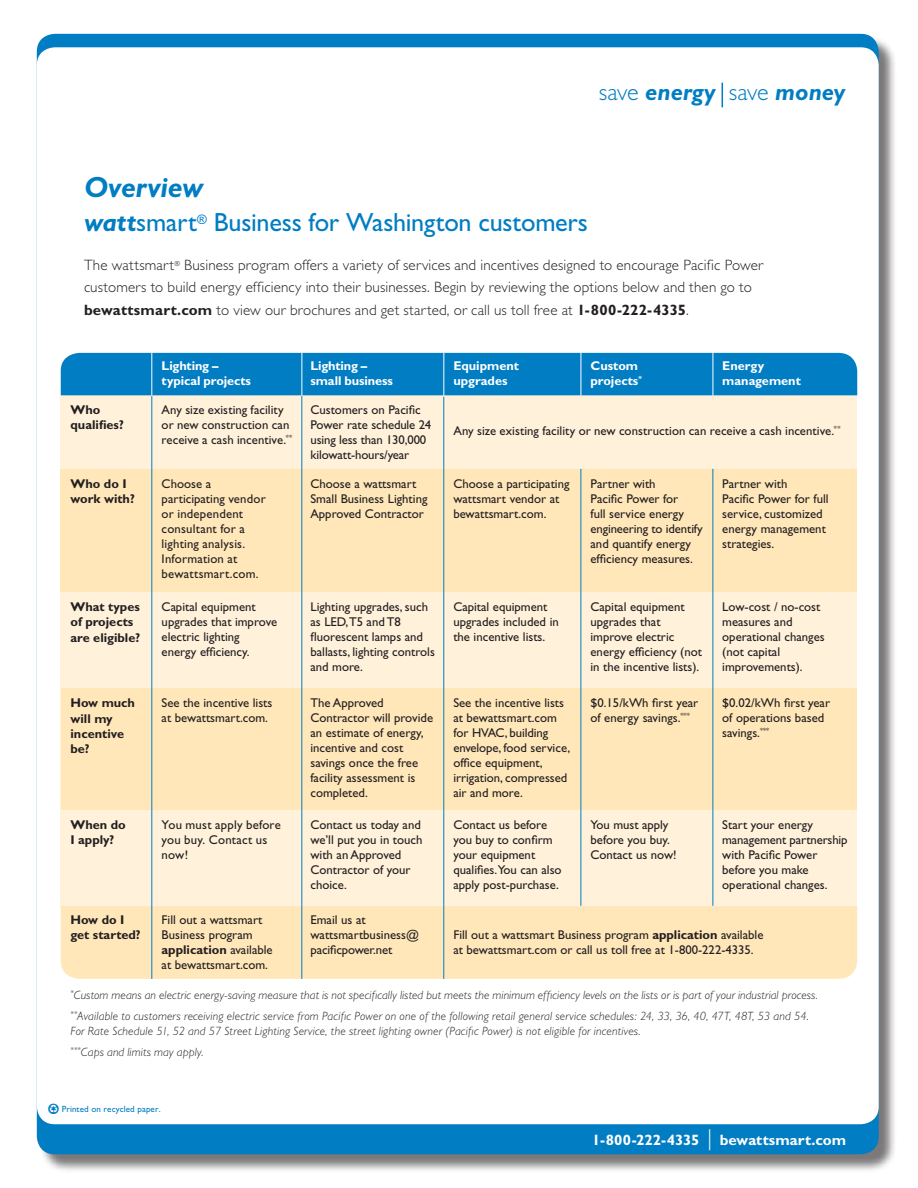
<style>
.page{position:relative;width:918px;height:1188px;background:#fff}
.page>*{position:absolute;margin:0;border:0;box-sizing:border-box;transform-origin:0 0}
.t1{font:italic 700 29.25px "Gill Sans";letter-spacing:-.01em;color:#007dc3}
.t2{font:26.25px "Gill Sans";letter-spacing:-.01em;color:#007dc3}
.t3{font:italic 700 24.15px "Gill Sans";color:#007dc3}
.t4{font:300 15px/22.5px "Gill Sans";letter-spacing:.01em;color:#231f20}
.t5{font:700 15px "Gill Sans";color:#fff}
.t6{font:12.75px/15px "Gill Sans";color:#231f20}
.t7{font:700 12.75px/15.3px "Gill Sans";color:#231f20}
.t8{font:700 12.75px/15.3px "Gill Sans";color:#fff}
.t9{font:italic 300 12px/21.1px "Gill Sans";letter-spacing:.015em;color:#231f20}
.t10{font:9px "Gill Sans";letter-spacing:.01em;color:#007dc3}
.s1{font-weight:300;font-style:normal}
.s2{font-weight:700;font-style:italic}
.s3{font-weight:700}
.s4{font-family:"Recycle";font-size:10.5px}
.s5{font-weight:300;font-size:21px}
</style>
<div class="page">
<div style="left:39px;top:36px;width:859px;height:1137px;background:#231f20;opacity:.6"></div>
<div style="left:37px;top:34px;width:842px;height:1120px;background:#007dc3;border-radius:18px"></div>
<div style="left:37px;top:47px;width:842px;height:1077px;background:#fff;border-radius:18px"></div>
<div style="left:61px;top:396px;width:796px;height:512px;background:#fff1da"></div>
<div style="left:61px;top:906px;width:796px;height:73px;background:#ffe7ba"></div>
<div style="left:61px;top:469px;width:796px;height:122px;background:#ffe7ba"></div>
<div style="left:61px;top:688px;width:796px;height:122px;background:#ffe7ba"></div>
<svg style="left:722px;top:83px;width:1px;height:24px"></svg>
<hr style="left:151px;top:396px;width:1px;height:583px;background:#007dc3">
<hr style="left:301px;top:396px;width:1px;height:583px;background:#007dc3">
<hr style="left:443px;top:397px;width:1px;height:582px;background:#007dc3">
<hr style="left:580px;top:469px;width:1px;height:437px;background:#007dc3">
<hr style="left:712px;top:469px;width:1px;height:437px;background:#007dc3">
<div style="left:61px;top:353px;width:796px;height:42px;background:#007dc3"></div>
<hr style="left:151px;top:352px;width:1px;height:44px;background:#fff">
<hr style="left:302px;top:352px;width:1px;height:44px;background:#fff">
<hr style="left:443px;top:352px;width:1px;height:44px;background:#fff">
<hr style="left:581px;top:352px;width:1px;height:44px;background:#fff">
<hr style="left:713px;top:352px;width:1px;height:44px;background:#fff">
<h3 class="t3" style="left:599px;top:77px;width:248px"><span class="s1">save</span> energy <span class="s1">save</span> money</h3>
<h1 class="t1" style="left:84px;top:171px;width:121px">Overview</h1>
<h2 class="t2" style="left:84px;top:207px;width:506px"><span class="s2">watt</span>smart<sup>®</sup> Business for Washington customers</h2>
<p class="t4" style="left:84px;top:254px;width:681px">The wattsmart<sup>®</sup> Business program offers a variety of services and incentives designed to encourage Pacific Power customers to build energy efficiency into their businesses. Begin by reviewing the options below and then go to <span class="s3">bewattsmart.com</span> to view our brochures and get started, or call us toll free at <span class="s3">1-800-222-4335</span>.</p>
<p class="t7" style="left:70px;top:402px;width:55px">Who qualifies?</p>
<p class="t7" style="left:70px;top:476px;width:66px">Who do I work with?</p>
<p class="t7" style="left:70px;top:599px;width:71px">What types of projects are eligible?</p>
<p class="t7" style="left:70px;top:695px;width:66px">How much will my incentive be?</p>
<p class="t7" style="left:70px;top:817px;width:57px">When do<br>I apply?</p>
<p class="t7" style="left:70px;top:912px;width:72px">How do I get started?</p>
<p class="t8" style="left:162px;top:358px;width:91px">Lighting – typical projects</p>
<p class="t8" style="left:310px;top:358px;width:84px">Lighting – small business</p>
<p class="t6" style="left:162px;top:402px;width:132px">Any size existing facility or new construction can receive a cash incentive.<sup>**</sup></p>
<p class="t6" style="left:162px;top:476px;width:106px">Choose a participating vendor or independent consultant for a lighting analysis.<br>Information at bewattsmart.com.</p>
<p class="t6" style="left:162px;top:599px;width:117px">Capital equipment upgrades that improve electric lighting energy efficiency.</p>
<p class="t6" style="left:162px;top:696px;width:112px">See the incentive lists at bewattsmart.com.</p>
<p class="t6" style="left:162px;top:817px;width:121px">You must apply before you buy. Contact us now!</p>
<p class="t6" style="left:162px;top:912px;width:113px">Fill out a wattsmart<br>Business program <span class="s3">application</span> available at bewattsmart.com.</p>
<p class="t6" style="left:310px;top:402px;width:122px">Customers on Pacific<br>Power rate schedule 24 using less than 130,000 kilowatt-hours/year</p>
<p class="t6" style="left:310px;top:476px;width:119px">Choose a wattsmart<br>Small Business Lighting<br>Approved Contractor</p>
<p class="t6" style="left:310px;top:599px;width:126px">Lighting upgrades, such as LED,T5 and T8 fluorescent lamps and ballasts, lighting controls and more.</p>
<p class="t6" style="left:310px;top:696px;width:124px">The Approved<br>Contractor will provide an estimate of energy, incentive and cost savings once the free facility assessment is completed.</p>
<p class="t6" style="left:310px;top:817px;width:114px">Contact us today and we’ll put you in touch with an Approved<br>Contractor of your choice.</p>
<p class="t6" style="left:310px;top:912px;width:110px">Email us at wattsmartbusiness@ pacificpower.net</p>
<p class="t8" style="left:453px;top:358px;width:67px">Equipment upgrades</p>
<p class="t8" style="left:591px;top:358px;width:53px">Custom projects<sup>*</sup></p>
<p class="t8" style="left:722px;top:358px;width:80px">Energy management</p>
<p class="t6" style="left:453px;top:423px;width:389px">Any size existing facility or new construction can receive a cash incentive.<sup>**</sup></p>
<p class="t6" style="left:453px;top:476px;width:118px">Choose a participating wattsmart vendor at bewattsmart.com.</p>
<p class="t6" style="left:722px;top:476px;width:108px">Partner with<br>Pacific Power for full service, customized energy management strategies.</p>
<p class="t6" style="left:591px;top:476px;width:114px">Partner with<br>Pacific Power for<br>full service energy engineering to identify and quantify energy efficiency measures.</p>
<p class="t6" style="left:591px;top:599px;width:113px">Capital equipment upgrades that improve electric energy efficiency (not in the incentive lists).</p>
<p class="t6" style="left:591px;top:696px;width:109px">$0.15/kWh first year of energy savings.<sup>***</sup></p>
<p class="t6" style="left:453px;top:599px;width:107px">Capital equipment upgrades included in the incentive lists.</p>
<p class="t6" style="left:722px;top:599px;width:104px">Low-cost / no-cost measures and operational changes (not capital improvements).</p>
<p class="t6" style="left:722px;top:696px;width:109px">$0.02/kWh first year of operations based savings.<sup>***</sup></p>
<p class="t6" style="left:453px;top:695px;width:118px">See the incentive lists at bewattsmart.com for HVAC, building envelope, food service, office equipment, irrigation, compressed air and more.</p>
<p class="t6" style="left:453px;top:817px;width:110px">Contact us before you buy to confirm your equipment qualifies.You can also apply post-purchase.</p>
<p class="t6" style="left:453px;top:928px;width:312px">Fill out a wattsmart Business program <span class="s3">application</span> available at bewattsmart.com or call us toll free at 1-800-222-4335.</p>
<p class="t6" style="left:722px;top:817px;width:127px">Start your energy management partnership with Pacific Power before you make operational changes.</p>
<p class="t6" style="left:591px;top:817px;width:88px">You must apply before you buy.<br>Contact us now!</p>
<p class="t9" style="left:70px;top:985px;width:749px"><sup>*</sup>Custom means an electric energy-saving measure that is not specifically listed but meets the minimum efficiency levels on the lists or is part of your industrial process. <sup>**</sup>Available to customers receiving electric service from Pacific Power on one of the following retail general service schedules: 24, 33, 36, 40, 47T, 48T, 53 and 54.</p>
<p class="t9" style="left:70px;top:1020px;width:572px">For Rate Schedule 51, 52 and 57 Street Lighting Service, the street lighting owner (Pacific Power) is not eligible for incentives. <sup>***</sup>Caps and limits may apply.</p>
<p class="t10" style="left:48px;top:1104px;width:115px"><span class="s4">E</span> Printed on recycled paper.</p>
<p class="t5" style="left:592px;top:1131px;width:255px">1-800-222-4335 <span class="s5">|</span> bewattsmart.com</p>
</div>
